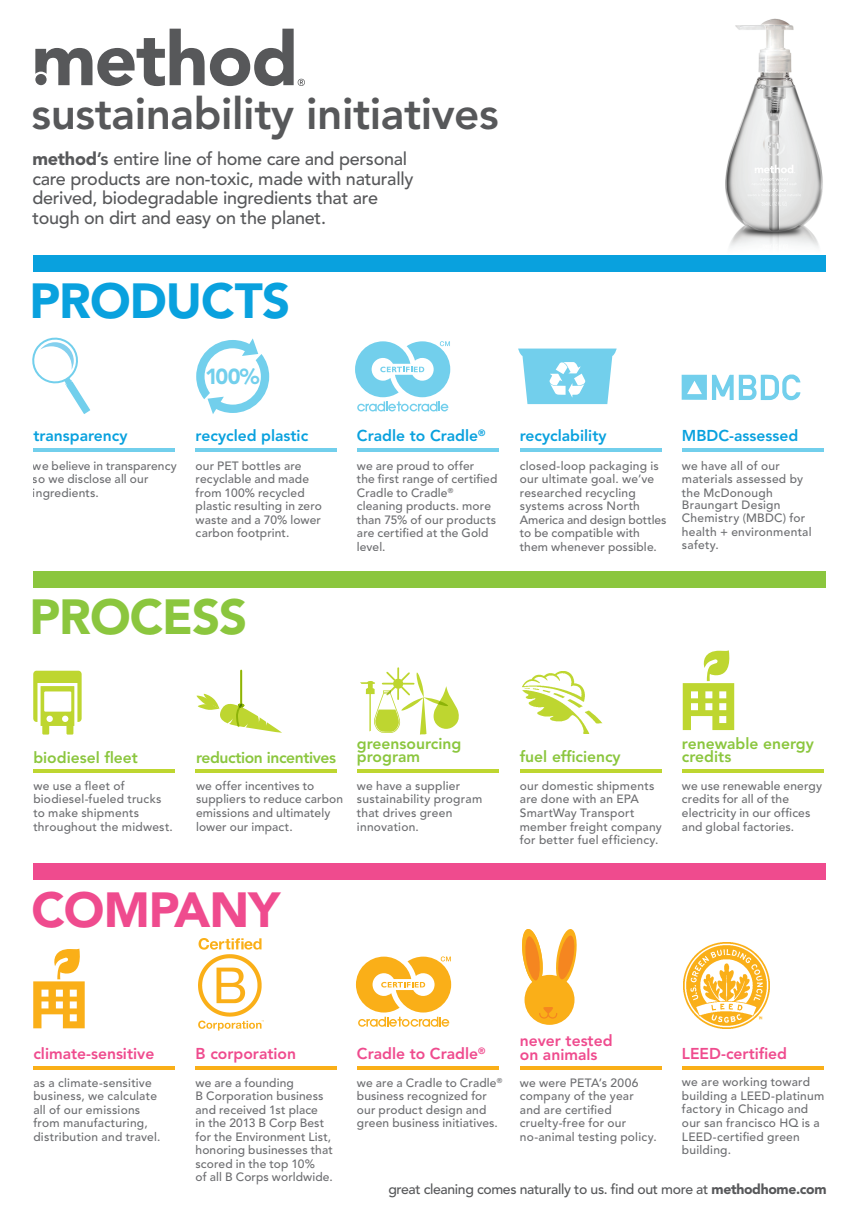
<style>
.page{position:relative;width:859px;height:1206px;background:#fff}
.page>*{position:absolute;margin:0;border:0;box-sizing:border-box;transform-origin:0 0}
.t1{font:900 48.9px "Avenir LT Std";letter-spacing:-.02em;color:#09a1de}
.t2{font:900 48.9px "Avenir LT Std";letter-spacing:-.02em;color:#8bc63e}
.t3{font:900 48.9px "Avenir LT Std";letter-spacing:-.02em;color:#ef4b8e}
.t4{font:800 44.1px "Avenir LT Std";letter-spacing:-.01em;color:#57585a}
.t5{font:900 21.75px "Avenir LT Std";color:#72cfec}
.t6{font:500 18px/19.5px "Avenir LT Std";letter-spacing:-.015em;color:#57585a}
.t7{font:800 15.6px "Avenir LT Std";color:#ef4b8e}
.t8{font:800 15.6px/13.4px "Avenir LT Std";color:#8bc63e}
.t9{font:800 15.6px "Avenir LT Std";color:#09a1de}
.t10{font:800 15.6px "Avenir LT Std";letter-spacing:-.025em;color:#8bc63e}
.t11{font:500 13.95px "Avenir LT Std";letter-spacing:-.025em;color:#57585a}
.t12{font:500 12px/13.5px "Avenir LT Std";letter-spacing:.015em;color:#6c6d70}
.t13{font:800 9.15px "Avenir LT Std";color:#ef4b8e}
.s1{font-weight:900}
.s2{font-weight:800}
</style>
<div class="page">
<img style="left:680px;top:18px;width:146px;height:254px">
<svg style="left:196px;top:338px;width:73px;height:76px"></svg>
<svg style="left:33px;top:948px;width:52px;height:80px"></svg>
<img style="left:683px;top:942px;width:86px;height:85px">
<img style="left:199px;top:938px;width:64px;height:92px">
<hr style="left:33px;top:448px;width:142px;height:3px;background:#72cfec">
<hr style="left:196px;top:448px;width:141px;height:3px;background:#72cfec">
<hr style="left:357px;top:448px;width:141px;height:3px;background:#72cfec">
<hr style="left:519px;top:448px;width:142px;height:3px;background:#72cfec">
<svg style="left:33px;top:769px;width:142px;height:3px"></svg>
<svg style="left:196px;top:769px;width:141px;height:3px"></svg>
<svg style="left:357px;top:769px;width:141px;height:3px"></svg>
<svg style="left:520px;top:769px;width:141px;height:3px"></svg>
<svg style="left:33px;top:1066px;width:142px;height:3px"></svg>
<svg style="left:196px;top:1066px;width:141px;height:3px"></svg>
<svg style="left:357px;top:1066px;width:141px;height:3px"></svg>
<svg style="left:520px;top:1066px;width:141px;height:3px"></svg>
<svg style="left:682px;top:1066px;width:141px;height:3px"></svg>
<hr style="left:682px;top:448px;width:141px;height:3px;background:#72cfec">
<svg style="left:355px;top:341px;width:95px;height:70px"></svg>
<div style="left:33px;top:571px;width:793px;height:16px;background:#8bc63e"></div>
<div style="left:33px;top:670px;width:49px;height:51px;background:#bed630;border-radius:3px"></div>
<div style="left:37px;top:683px;width:40px;height:46px;background:#bed630;border:3px solid #fff"></div>
<div style="left:44px;top:691px;width:27px;height:20px;background:#fff"></div>
<div style="left:46px;top:715px;width:7px;height:6px;background:#fff;border-radius:50%"></div>
<svg style="left:62px;top:715px;width:6px;height:6px"></svg>
<div style="left:42px;top:724px;width:7px;height:10px;background:#bed630"></div>
<div style="left:66px;top:724px;width:7px;height:10px;background:#bed630"></div>
<div style="left:33px;top:863px;width:793px;height:16px;background:#ef4b8e"></div>
<svg style="left:32px;top:337px;width:58px;height:77px"></svg>
<svg style="left:360px;top:667px;width:99px;height:67px"></svg>
<img style="left:522px;top:671px;width:81px;height:63px">
<svg style="left:682px;top:769px;width:141px;height:3px"></svg>
<svg style="left:35px;top:29px;width:270px;height:57px"></svg>
<div style="left:33px;top:255px;width:793px;height:16px;background:#09a1de"></div>
<svg style="left:356px;top:956px;width:95px;height:70px"></svg>
<div style="left:524px;top:974px;width:50px;height:50px;background:#faaf18;border-radius:50%"></div>
<svg style="left:522px;top:929px;width:22px;height:55px"></svg>
<svg style="left:554px;top:929px;width:23px;height:55px"></svg>
<svg style="left:539px;top:1007px;width:18px;height:11px"></svg>
<svg style="left:518px;top:348px;width:98px;height:56px"></svg>
<svg style="left:681px;top:374px;width:119px;height:27px"></svg>
<hr style="left:240px;top:670px;width:2px;height:34px;background:#bed630">
<svg style="left:196px;top:693px;width:85px;height:39px"></svg>
<svg style="left:682px;top:650px;width:52px;height:80px"></svg>
<h2 class="t4" style="left:32px;top:87px;width:468px">sustainability initiatives</h2>
<h3 class="t6" style="left:32px;top:150px;width:382px"><span class="s1">method</span><span class="s2">’s</span> entire line of home care and personal care products are non-toxic, made with naturally derived, biodegradable ingredients that are tough on dirt and easy on the planet.</h3>
<h1 class="t1" style="left:29px;top:271px;width:262px">PRODUCTS</h1>
<h3 class="t5" style="left:205px;top:363px;width:56px">100%</h3>
<h3 class="t9" style="left:357px;top:426px;width:130px">Cradle to Cradle<sup>®</sup></h3>
<h3 class="t9" style="left:196px;top:426px;width:114px">recycled plastic</h3>
<h3 class="t9" style="left:33px;top:426px;width:96px">transparency</h3>
<h3 class="t9" style="left:519px;top:426px;width:88px">recyclability</h3>
<p class="t12" style="left:519px;top:459px;width:148px">closed-loop packaging is our ultimate goal. we’ve researched recycling systems across North<br>America and design bottles to be compatible with them whenever possible.</p>
<p class="t12" style="left:357px;top:459px;width:142px">we are proud to offer<br>the first range of certified<br>Cradle to Cradle<sup>® </sup>cleaning products. more than 75% of our products are certified at the Gold level.</p>
<p class="t12" style="left:33px;top:459px;width:145px">we believe in transparency so we disclose all our ingredients.</p>
<p class="t12" style="left:196px;top:459px;width:128px">our PET bottles are recyclable and made from 100% recycled plastic resulting in zero waste and a 70% lower carbon footprint.</p>
<h3 class="t9" style="left:682px;top:426px;width:118px">MBDC-assessed</h3>
<p class="t12" style="left:682px;top:459px;width:122px">we have all of our materials assessed by the McDonough</p>
<p class="t12" style="left:682px;top:498px;width:131px">Braungart Design<br>Chemistry (MBDC) for health + environmental safety.</p>
<h1 class="t2" style="left:29px;top:587px;width:219px">PROCESS</h1>
<h3 class="t8" style="left:33px;top:750px;width:106px">biodiesel fleet</h3>
<h3 class="t10" style="left:196px;top:747px;width:141px">reduction incentives</h3>
<h3 class="t8" style="left:357px;top:736px;width:106px">greensourcing program</h3>
<h3 class="t8" style="left:519px;top:749px;width:102px">fuel efficiency</h3>
<h3 class="t8" style="left:682px;top:736px;width:133px">renewable energy credits</h3>
<p class="t12" style="left:33px;top:779px;width:141px">we use a fleet of biodiesel-fueled trucks to make shipments throughout the midwest.</p>
<p class="t12" style="left:196px;top:779px;width:148px">we offer incentives to suppliers to reduce carbon emissions and ultimately lower our impact.</p>
<p class="t12" style="left:357px;top:779px;width:127px">we have a supplier sustainability program that drives green innovation.</p>
<p class="t12" style="left:519px;top:779px;width:143px">our domestic shipments are done with an EPA<br>SmartWay Transport member freight company for better fuel efficiency.</p>
<p class="t12" style="left:682px;top:779px;width:142px">we use renewable energy credits for all of the electricity in our offices and global factories.</p>
<h1 class="t3" style="left:31px;top:879px;width:250px">COMPANY</h1>
<h3 class="t7" style="left:519px;top:1031px;width:94px">never tested</h3>
<h3 class="t7" style="left:357px;top:1044px;width:123px">Cradle to Cradle</h3>
<h3 class="t7" style="left:519px;top:1044px;width:79px">on animals</h3>
<p class="t13" style="left:478px;top:1044px;width:9px">®</p>
<h3 class="t7" style="left:33px;top:1044px;width:122px">climate-sensitive</h3>
<p class="t12" style="left:33px;top:1075px;width:129px">as a climate-sensitive business, we calculate all of our emissions from manufacturing, distribution and travel.</p>
<p class="t12" style="left:682px;top:1075px;width:144px">we are working toward building a LEED-platinum factory in Chicago and our san francisco HQ is a<br>LEED-certified green building.</p>
<h3 class="t7" style="left:682px;top:1044px;width:106px">LEED-certified</h3>
<h3 class="t7" style="left:195px;top:1044px;width:102px">B corporation</h3>
<p class="t12" style="left:195px;top:1075px;width:139px">we are a founding<br>B Corporation business and received 1st place<br>in the 2013 B Corp Best for the Environment List, honoring businesses that scored in the top 10%<br>of all B Corps worldwide.</p>
<p class="t12" style="left:357px;top:1075px;width:147px">we are a Cradle to Cradle<sup>® </sup>business recognized for our product design and green business initiatives.</p>
<p class="t12" style="left:519px;top:1075px;width:138px">we were PETA’s 2006 company of the year and are certified cruelty-free for our no-animal testing policy.</p>
<p class="t11" style="left:388px;top:1180px;width:439px">great cleaning comes naturally to us. find out more at <span class="s1">methodhome.com</span></p>
</div>
